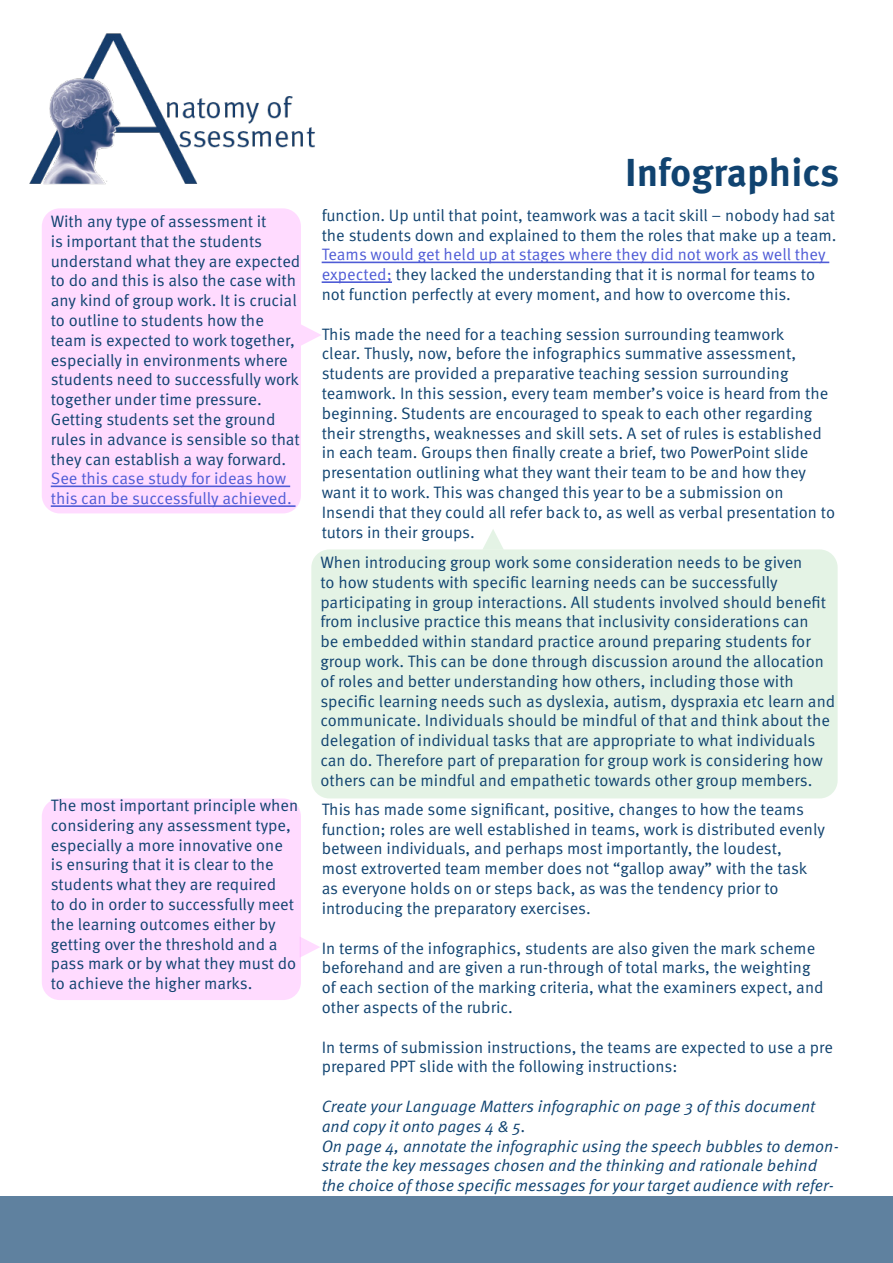
<style>
.page{position:relative;width:893px;height:1263px;background:#fff}
.page>*{position:absolute;margin:0;border:0;box-sizing:border-box;transform-origin:0 0}
.t1{font:700 39px "Meta Pro";color:#104370}
.t2{font:16.5px/19.8px "Meta Pro Norm";color:#104370}
.t3{font:16.5px/19.8px "Meta Pro Norm Ita";color:#104370}
.s1{color:#4f5cd6}
</style>
<div class="page">
<img style="left:29px;top:33px;width:286px;height:152px">
<div style="left:0;top:1196px;width:893px;height:67px;background:#5f819f"></div>
<hr style="left:322px;top:262px;width:507px;height:1px;background:#4f5cd6">
<hr style="left:322px;top:281px;width:70px;height:2px;background:#4f5cd6">
<div style="left:42px;top:208px;width:259px;height:305px;background:#ffdbff;border-radius:18px"></div>
<hr style="left:51px;top:485px;width:239px;height:2px;background:#4f5cd6">
<hr style="left:51px;top:505px;width:245px;height:2px;background:#4f5cd6">
<svg style="left:301px;top:324px;width:20px;height:22px"></svg>
<div style="left:311px;top:549px;width:527px;height:249px;background:#e4f3e5;border-radius:18px"></div>
<svg style="left:483px;top:529px;width:20px;height:20px"></svg>
<div style="left:42px;top:798px;width:259px;height:202px;background:#ffdbff;border-radius:18px"></div>
<svg style="left:300px;top:937px;width:20px;height:20px"></svg>
<p class="t2" style="left:51px;top:210px;width:251px">With any type of assessment it<br>is important that the students understand what they are expected to do and this is also the case with any kind of group work. It is crucial to outline to students how the team is expected to work together, especially in environments where students need to successfully work together under time pressure.<br>Getting students set the ground rules in advance is sensible so that they can establish a way forward.<br><span class="s1">See this case study for ideas how this can be successfully achieved.</span></p>
<p class="t2" style="left:51px;top:794px;width:249px">The most important principle when considering any assessment type, especially a more innovative one is ensuring that it is clear to the students what they are required<br>to do in order to successfully meet the learning outcomes either by getting over the threshold and a pass mark or by what they must do to achieve the higher marks.</p>
<p class="t1" style="left:625px;top:142px;width:216px">Infographics</p>
<p class="t2" style="left:322px;top:204px;width:516px">function. Up until that point, teamwork was a tacit skill – nobody had sat the students down and explained to them the roles that make up a team.<br><span class="s1">Teams would get held up at stages where they did not work as well they expected;</span> they lacked the understanding that it is normal for teams to not function perfectly at every moment, and how to overcome this.</p>
<p class="t2" style="left:322px;top:323px;width:515px">This made the need for a teaching session surrounding teamwork<br>clear. Thusly, now, before the infographics summative assessment, students are provided a preparative teaching session surrounding teamwork. In this session, every team member’s voice is heard from the beginning. Students are encouraged to speak to each other regarding their strengths, weaknesses and skill sets. A set of rules is established in each team. Groups then finally create a brief, two PowerPoint slide presentation outlining what they want their team to be and how they want it to work. This was changed this year to be a submission on Insendi that they could all refer back to, as well as verbal presentation to tutors in their groups.</p>
<p class="t2" style="left:320px;top:551px;width:516px">When introducing group work some consideration needs to be given<br>to how students with specific learning needs can be successfully participating in group interactions. All students involved should benefit from inclusive practice this means that inclusivity considerations can<br>be embedded within standard practice around preparing students for group work. This can be done through discussion around the allocation of roles and better understanding how others, including those with specific learning needs such as dyslexia, autism, dyspraxia etc learn and communicate. Individuals should be mindful of that and think about the delegation of individual tasks that are appropriate to what individuals can do. Therefore part of preparation for group work is considering how others can be mindful and empathetic towards other group members.</p>
<p class="t2" style="left:322px;top:798px;width:505px">This has made some significant, positive, changes to how the teams function; roles are well established in teams, work is distributed evenly between individuals, and perhaps most importantly, the loudest,<br>most extroverted team member does not “gallop away” with the task as everyone holds on or steps back, as was the tendency prior to introducing the preparatory exercises.</p>
<p class="t2" style="left:322px;top:937px;width:503px">In terms of the infographics, students are also given the mark scheme beforehand and are given a run-through of total marks, the weighting of each section of the marking criteria, what the examiners expect, and other aspects of the rubric.</p>
<p class="t2" style="left:322px;top:1036px;width:513px">In terms of submission instructions, the teams are expected to use a pre prepared PPT slide with the following instructions:</p>
<p class="t3" style="left:322px;top:1095px;width:495px">Create your Language Matters infographic on page 3 of this document and copy it onto pages 4 &amp; 5.</p>
<p class="t3" style="left:322px;top:1135px;width:519px">On page 4, annotate the infographic using the speech bubbles to demon&shy;strate the key messages chosen and the thinking and rationale behind the choice of those specific messages for your target audience with refer-</p>
</div>
